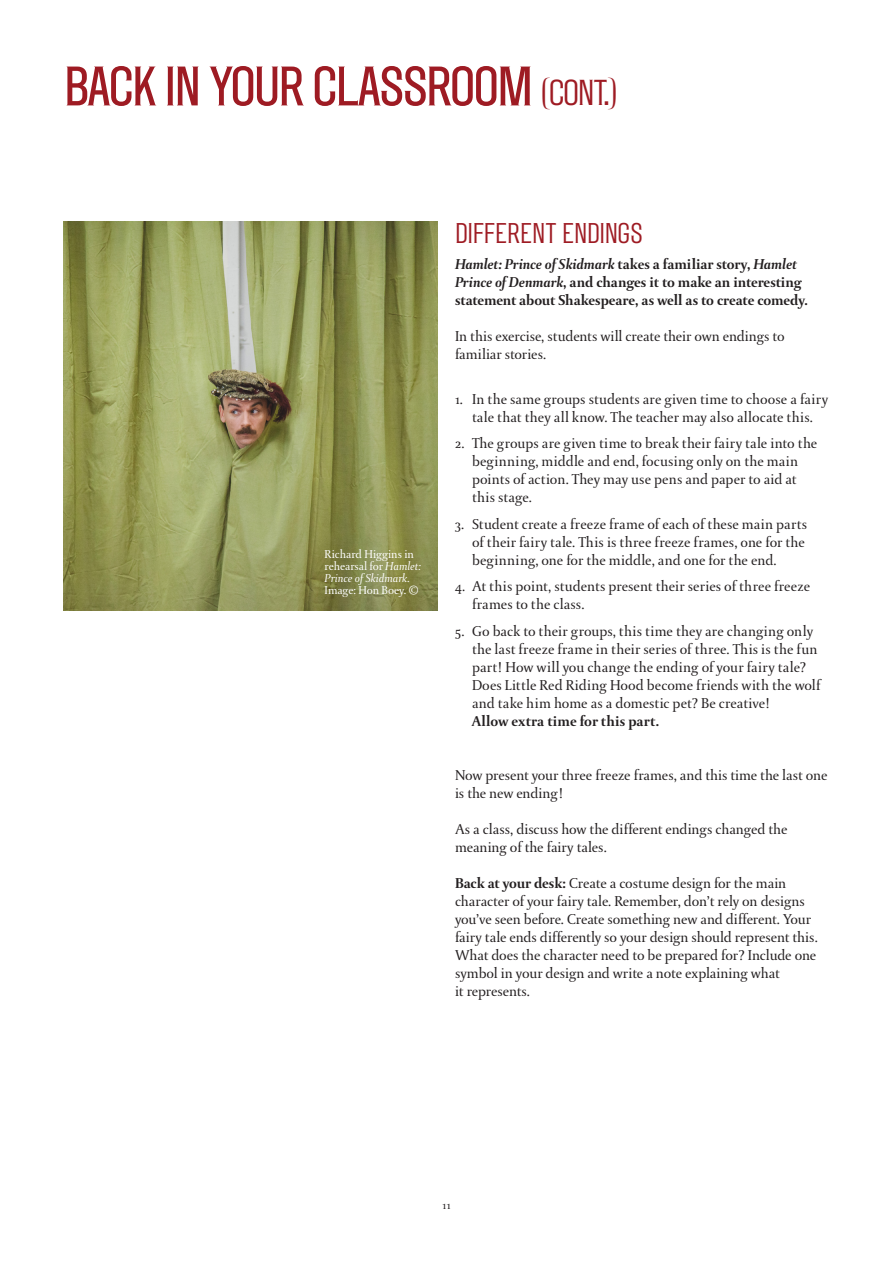
<style>
.page{position:relative;width:893px;height:1263px;background:#fff}
.page>*{position:absolute;margin:0;border:0;box-sizing:border-box;transform-origin:0 0}
.Page_Header{font:500 55.5px "STC";letter-spacing:-.04em;color:#9e1b23}
.Topics_Header{font:28.5px "STC";letter-spacing:-.005em;color:#9e1b23}
.t1{font:15px/18px "DTL Paradox ST";color:#231f20}
.t2{font:700 15px/18px "DTL Paradox T";color:#231f20}
.Image_Captions{font:12px/12px "DTL Paradox ST";letter-spacing:-.005em;color:#fff}
.t3{font:12px "DTL Paradox ST";color:#231f20}
.s1{font-weight:400;font-size:36px}
.s2{font-family:"DTL Paradox T";font-style:italic}
.s3{font-style:italic}
.s4{font-family:"DTL Paradox T";font-weight:700}
</style>
<div class="page">
<img style="left:64px;top:221px;width:374px;height:390px">
<p class="Page_Header" style="left:64px;top:53px;width:555px">BACK IN YOUR CLASSROOM <span class="s1">(CONT.)</span></p>
<p class="Image_Captions" style="left:325px;top:548px;width:98px">Richard Higgins in rehearsal for <span class="s2">Hamlet:<br>Prince of Skidmark</span>.<br>Image: Hon Boey. ©</p>
<p class="Topics_Header" style="left:455px;top:215px;width:189px">DIFFERENT ENDINGS</p>
<p class="t2" style="left:455px;top:255px;width:354px"><span class="s3">Hamlet: Prince of Skidmark</span> takes a familiar story, <span class="s3">Hamlet<br>Prince of Denmark</span>, and changes it to make an interesting statement about Shakespeare, as well as to create comedy.</p>
<p class="t1" style="left:455px;top:327px;width:331px">In this exercise, students will create their own endings to familiar stories.</p>
<p class="t1" style="left:455px;top:390px;width:375px;text-align:center">1. In the same groups students are given time to choose a fairy tale that they all know. The teacher may also allocate this.</p>
<p class="t1" style="left:472px;top:434px;width:347px;text-indent:-17px">2. The groups are given time to break their fairy tale into the beginning, middle and end, focusing only on the main points of action. They may use pens and paper to aid at this stage.</p>
<p class="t1" style="left:472px;top:515px;width:337px;text-indent:-17px">3. Student create a freeze frame of each of these main parts of their fairy tale. This is three freeze frames, one for the beginning, one for the middle, and one for the end.</p>
<p class="t1" style="left:472px;top:577px;width:340px;text-indent:-17px">4. At this point, students present their series of three freeze frames to the class.</p>
<p class="t1" style="left:472px;top:622px;width:350px;text-indent:-17px">5. Go back to their groups, this time they are changing only the last freeze frame in their series of three. This is the fun part! How will you change the ending of your fairy tale?<br>Does Little Red Riding Hood become friends with the wolf and take him home as a domestic pet? Be creative!<br><span class="s4">Allow extra time for this part.</span></p>
<p class="t1" style="left:455px;top:766px;width:374px">Now present your three freeze frames, and this time the last one is the new ending!</p>
<p class="t1" style="left:455px;top:820px;width:334px">As a class, discuss how the different endings changed the meaning of the fairy tales.</p>
<p class="t1" style="left:455px;top:874px;width:364px"><span class="s4">Back at your desk:</span> Create a costume design for the main character of your fairy tale. Remember, don’t rely on designs you’ve seen before. Create something new and different. Your fairy tale ends differently so your design should represent this.<br>What does the character need to be prepared for? Include one symbol in your design and write a note explaining what<br>it represents.</p>
<p class="t3" style="left:442px;top:1198px;width:10px">11</p>
</div>
